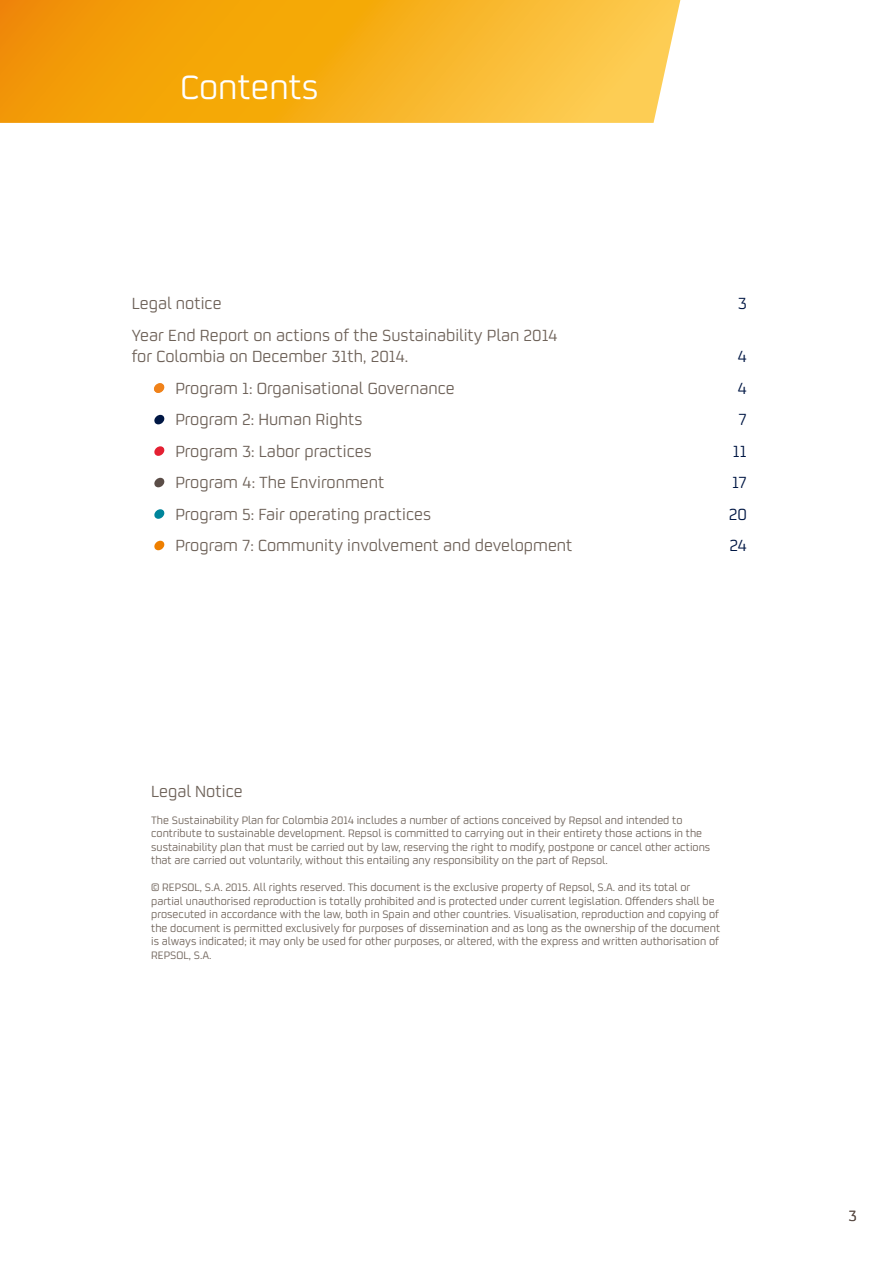
<style>
.page{position:relative;width:893px;height:1263px;background:#fff}
.page>*{position:absolute;margin:0;border:0;box-sizing:border-box;transform-origin:0 0}
.t1{font:37.5px "Repsol";color:#fff}
.t2{font:18px/21.6px "Repsol";color:#6e6259}
.t3{font:18px "Repsol";letter-spacing:-.015em;color:#001744}
.t4{font:16.5px "Repsol";color:#6e6259}
.t5{font:12px/13.5px "Repsol";color:#6e6259}
</style>
<div class="page">
<svg style="left:0;top:0;width:680px;height:123px"></svg>
<svg style="left:154px;top:383px;width:11px;height:10px"></svg>
<svg style="left:154px;top:446px;width:11px;height:10px"></svg>
<svg style="left:154px;top:509px;width:11px;height:10px"></svg>
<svg style="left:154px;top:415px;width:11px;height:9px"></svg>
<svg style="left:154px;top:478px;width:11px;height:9px"></svg>
<svg style="left:154px;top:541px;width:11px;height:9px"></svg>
<h1 class="t1" style="left:180px;top:62px;width:140px">Contents</h1>
<h2 class="t2" style="left:132px;top:291px;width:91px">Legal notice</h2>
<h2 class="t3" style="left:738px;top:291px;width:11px">3</h2>
<h2 class="t2" style="left:132px;top:323px;width:427px">Year End Report on actions of the Sustainability Plan 2014 for Colombia on December 31th, 2014.</h2>
<h2 class="t3" style="left:737px;top:344px;width:11px">4</h2>
<h2 class="t2" style="left:175px;top:376px;width:281px">Program 1: Organisational Governance</h2>
<h2 class="t3" style="left:737px;top:376px;width:11px">4</h2>
<h2 class="t2" style="left:175px;top:407px;width:189px">Program 2: Human Rights</h2>
<h2 class="t3" style="left:739px;top:407px;width:10px">7</h2>
<h2 class="t2" style="left:175px;top:439px;width:198px">Program 3: Labor practices</h2>
<h2 class="t3" style="left:733px;top:439px;width:15px">11</h2>
<h2 class="t2" style="left:175px;top:470px;width:211px">Program 4: The Environment</h2>
<h2 class="t3" style="left:732px;top:470px;width:16px">17</h2>
<h2 class="t2" style="left:175px;top:502px;width:257px">Program 5: Fair operating practices</h2>
<h2 class="t3" style="left:729px;top:502px;width:20px">20</h2>
<h2 class="t2" style="left:175px;top:533px;width:399px">Program 7: Community involvement and development</h2>
<h2 class="t3" style="left:729px;top:533px;width:19px">24</h2>
<h2 class="t2" style="left:151px;top:779px;width:93px">Legal Notice</h2>
<p class="t5" style="left:151px;top:812px;width:561px">The Sustainability Plan for Colombia 2014 includes a number of actions conceived by Repsol and intended to contribute to sustainable development. Repsol is committed to carrying out in their entirety those actions in the sustainability plan that must be carried out by law, reserving the right to modify, postpone or cancel other actions that are carried out voluntarily, without this entailing any responsibility on the part of Repsol.</p>
<p class="t5" style="left:151px;top:880px;width:571px">© REPSOL, S.A. 2015. All rights reserved. This document is the exclusive property of Repsol, S.A. and its total or partial unauthorised reproduction is totally prohibited and is protected under current legislation. Offenders shall be prosecuted in accordance with the law, both in Spain and other countries. Visualisation, reproduction and copying of the document is permitted exclusively for purposes of dissemination and as long as the ownership of the document is always indicated; it may only be used for other purposes, or altered, with the express and written authorisation of REPSOL, S.A.</p>
<h3 class="t4" style="left:848px;top:1205px;width:10px">3</h3>
</div>
